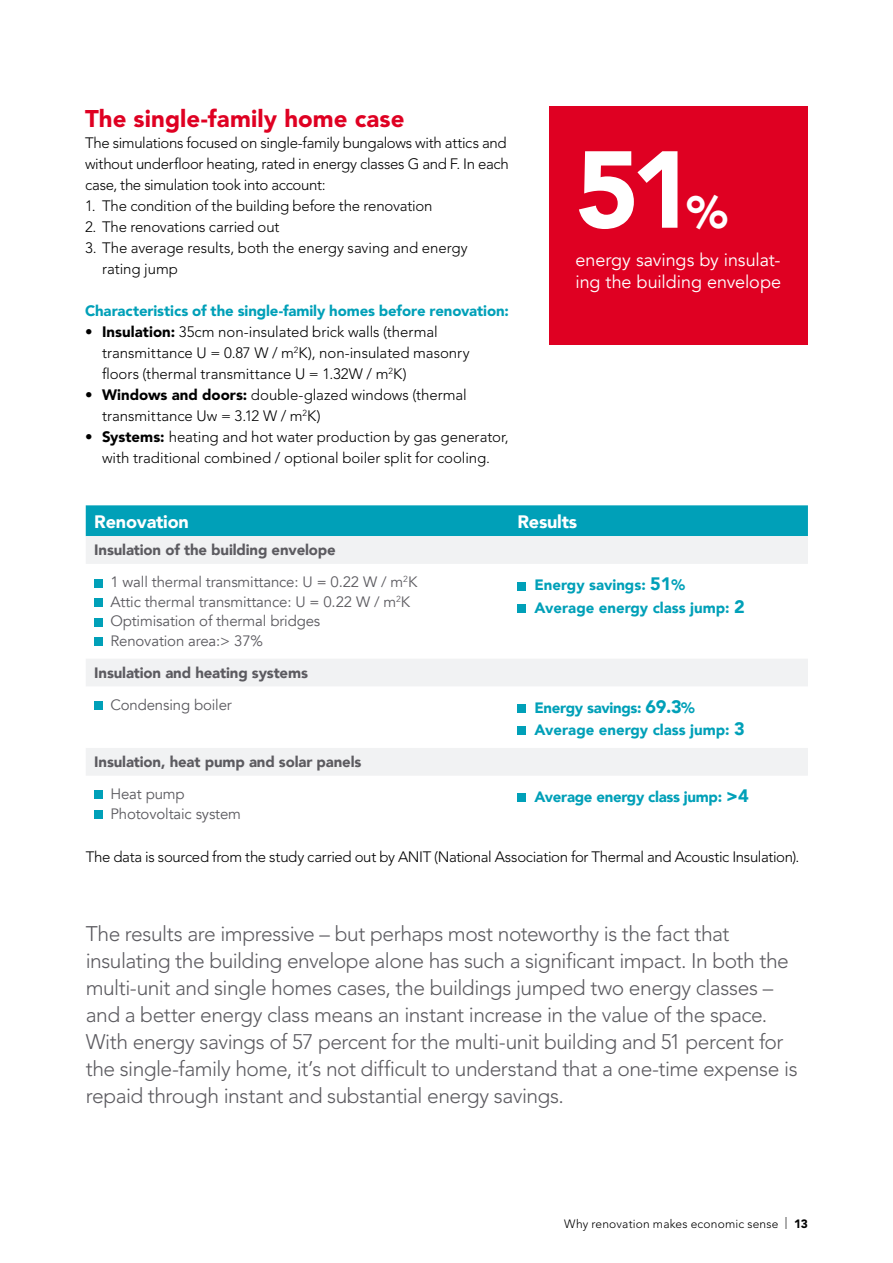
<style>
.page{position:relative;width:893px;height:1263px;background:#fff}
.page>*{position:absolute;margin:0;border:0;box-sizing:border-box;transform-origin:0 0}
.t1{font:900 108px "Avenir";color:#fff}
.t2{font:900 45px "Avenir";color:#fff}
.t3{font:900 24px "Avenir LT Std";letter-spacing:.005em;color:#df0022}
.t4{font:300 21px/27px "Avenir LT Std";letter-spacing:-.025em;color:#5c5b60}
.t5{font:18px/22.5px "Avenir";letter-spacing:-.005em;color:#fff}
.t6{font:900 18px "Avenir";letter-spacing:-.01em;color:#fff}
.t7{font:300 15px/21px "Avenir LT Std";letter-spacing:-.01em;color:#000}
.t8{font:15px/19.5px "Avenir";letter-spacing:-.01em;color:#5c5b60}
.t9{font:900 15px/22.2px "Avenir";color:#00a0b8}
.t10{font:900 15px "Avenir";letter-spacing:-.01em;color:#5c5b60}
.t11{font:900 15px "Avenir LT Std";letter-spacing:-.01em;color:#00a0b8}
.t12{font:900 15px "Avenir";letter-spacing:-.02em;color:#00a0b8}
.t13{font:300 12px "Avenir LT Std";letter-spacing:.015em;color:#000}
.s1{font-weight:900}
.s2{font-size:18px}
</style>
<div class="page">
<div style="left:86px;top:505px;width:722px;height:31px;background:#00a0b8"></div>
<svg style="left:86px;top:536px;width:722px;height:239px"></svg>
<div style="left:94px;top:579px;width:9px;height:8px;background:#00a0b8"></div>
<div style="left:94px;top:598px;width:9px;height:9px;background:#00a0b8"></div>
<div style="left:94px;top:618px;width:9px;height:8px;background:#00a0b8"></div>
<div style="left:94px;top:637px;width:9px;height:9px;background:#00a0b8"></div>
<div style="left:517px;top:582px;width:9px;height:8px;background:#00a0b8"></div>
<div style="left:517px;top:604px;width:9px;height:9px;background:#00a0b8"></div>
<div style="left:94px;top:701px;width:9px;height:9px;background:#00a0b8"></div>
<div style="left:517px;top:704px;width:9px;height:9px;background:#00a0b8"></div>
<div style="left:517px;top:727px;width:9px;height:8px;background:#00a0b8"></div>
<div style="left:94px;top:791px;width:9px;height:8px;background:#00a0b8"></div>
<div style="left:94px;top:810px;width:9px;height:9px;background:#00a0b8"></div>
<div style="left:517px;top:794px;width:9px;height:8px;background:#00a0b8"></div>
<div style="left:550px;top:106px;width:258px;height:239px;background:#df0022"></div>
<h3 class="t3" style="left:85px;top:105px;width:321px">The single-family home case</h3>
<p class="t7" style="left:85px;top:133px;width:425px">The simulations focused on single-family bungalows with attics and without underfloor heating, rated in energy classes G and F. In each case, the simulation took into account:</p>
<p class="t7" style="left:85px;top:196px;width:349px">1. The condition of the building before the renovation</p>
<p class="t7" style="left:85px;top:217px;width:196px">2. The renovations carried out</p>
<p class="t7" style="left:102px;top:238px;width:367px;text-indent:-17px">3. The average results, both the energy saving and energy rating jump</p>
<p class="t11" style="left:85px;top:302px;width:425px">Characteristics of the single-family homes before renovation:</p>
<p class="t7" style="left:102px;top:322px;width:369px;text-indent:-17px"><span class="s1">• Insulation:</span> 35cm non-insulated brick walls (thermal transmittance U = 0.87 W / m<sup>2</sup>K), non-insulated masonry floors (thermal transmittance U = 1.32W / m<sup>2</sup>K)</p>
<p class="t7" style="left:102px;top:385px;width:366px;text-indent:-17px"><span class="s1">• Windows and doors:</span> double-glazed windows (thermal transmittance Uw = 3.12 W / m<sup>2</sup>K)</p>
<p class="t7" style="left:85px;top:427px;width:425px;text-align:center"><span class="s1">• Systems:</span> heating and hot water production by gas generator, with traditional combined / optional boiler split for cooling.</p>
<h1 class="t1" style="left:575px;top:98px;width:121px">51</h1>
<h2 class="t2" style="left:687px;top:173px;width:42px">%</h2>
<p class="t5" style="left:575px;top:249px;width:207px">energy savings by insulat&shy;ing the building envelope</p>
<p class="t6" style="left:94px;top:506px;width:96px">Renovation</p>
<p class="t6" style="left:517px;top:506px;width:61px">Results</p>
<p class="t8" style="left:110px;top:534px;width:309px;line-height:32px;text-indent:-16px"><span class="s1">Insulation of the building envelope<br></span>1 wall thermal transmittance: U = 0.22 W / m<sup>2</sup>K</p>
<p class="t8" style="left:110px;top:592px;width:301px">Attic thermal transmittance: U = 0.22 W / m<sup>2</sup>K<br>Optimisation of thermal bridges<br>Renovation area:&gt; 37%</p>
<p class="t9" style="left:534px;top:574px;width:212px">Energy savings: <span class="s2">51</span>%<br>Average energy class jump: <span class="s2">2</span></p>
<p class="t10" style="left:94px;top:660px;width:215px">Insulation and heating systems</p>
<p class="t8" style="left:110px;top:695px;width:123px">Condensing boiler</p>
<p class="t9" style="left:534px;top:696px;width:212px">Energy savings: <span class="s2">69.3</span>%<br>Average energy class jump: <span class="s2">3</span></p>
<p class="t10" style="left:94px;top:749px;width:269px">Insulation, heat pump and solar panels</p>
<p class="t8" style="left:110px;top:784px;width:132px">Heat pump<br>Photovoltaic system</p>
<p class="t12" style="left:534px;top:784px;width:216px">Average energy class jump: <span class="s2">&gt;4</span></p>
<p class="t7" style="left:86px;top:847px;width:715px">The data is sourced from the study carried out by ANIT (National Association for Thermal and Acoustic Insulation).</p>
<p class="t4" style="left:86px;top:921px;width:713px">The results are impressive – but perhaps most noteworthy is the fact that insulating the building envelope alone has such a significant impact. In both the multi-unit and single homes cases, the buildings jumped two energy classes – and a better energy class means an instant increase in the value of the space.<br>With energy savings of 57 percent for the multi-unit building and 51 percent for the single-family home, it’s not difficult to understand that a one-time expense is repaid through instant and substantial energy savings.</p>
<p class="t13" style="left:564px;top:1216px;width:245px">Why renovation makes economic sense | <span class="s1">13</span></p>
</div>
